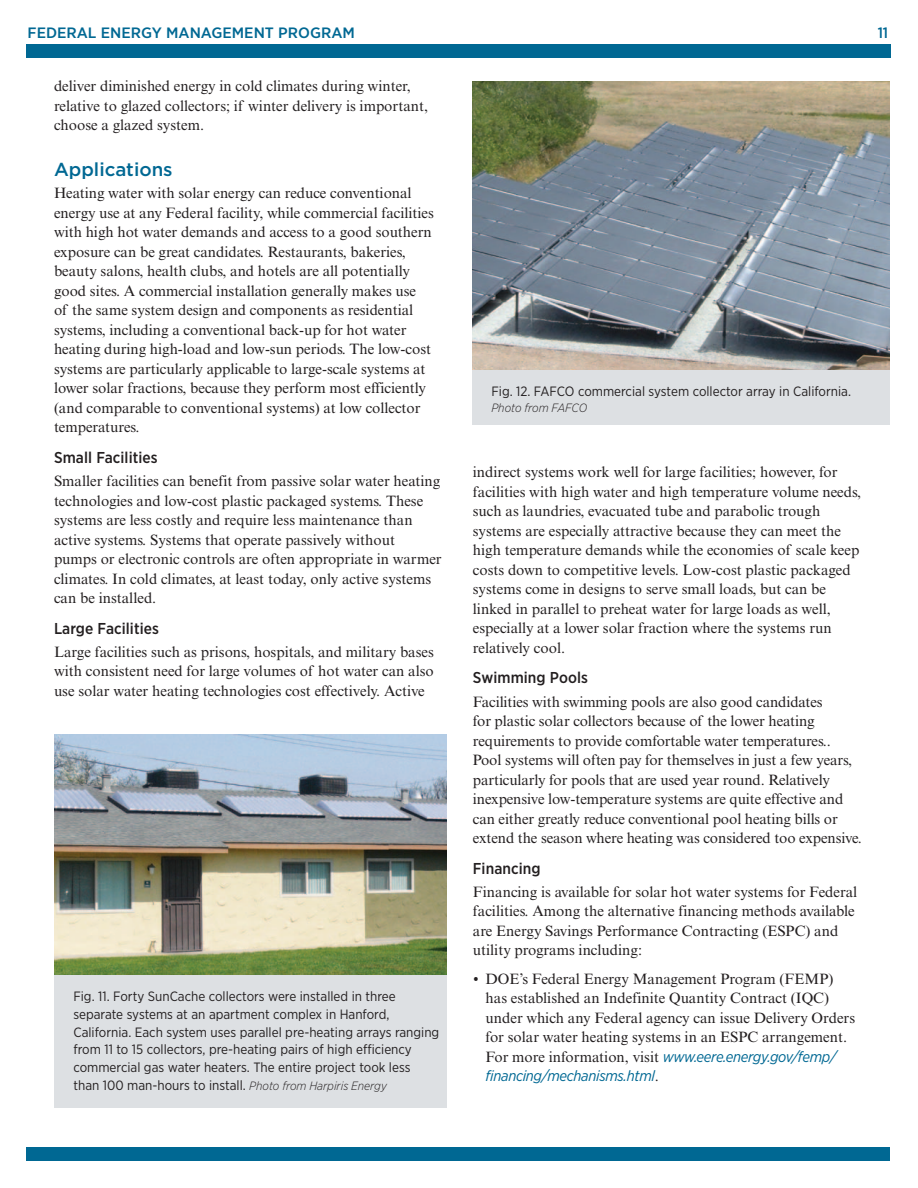
<style>
.page{position:relative;width:918px;height:1188px;background:#fff}
.page>*{position:absolute;margin:0;border:0;box-sizing:border-box;transform-origin:0 0}
.subhead_1{font:500 18.75px "Gotham";color:#006893}
.subhead_2{font:500 15.75px "Gotham Narrow";letter-spacing:.005em;color:#231f20}
.body_text{font:15px/19.5px "Times New Roman MT Std";color:#231f20}
.t1{font:500 15px "Gotham Narrow";color:#006893;scale:1.1 1}
.t2{font:500 15px "Gotham Narrow";color:#006893}
.t3{font:13.5px/17.7px "Gotham Narrow";color:#231f20}
.t4{font:italic 300 12px "Gotham Narrow";color:#231f20}
.s1{font-weight:300;font-style:italic;font-size:12px}
.s2{font-family:"Gotham Narrow";font-weight:500;font-size:14.25px}
.s3{font-family:"Gotham Narrow";font-style:italic;color:#006893}
</style>
<div class="page">
<img style="left:54px;top:735px;width:392px;height:240px">
<img style="left:472px;top:81px;width:418px;height:289px">
<div style="left:472px;top:370px;width:418px;height:54px;background:#dde0e3"></div>
<div style="left:54px;top:975px;width:392px;height:133px;background:#dde0e3"></div>
<div style="left:26px;top:44px;width:865px;height:14px;background:#006893"></div>
<div style="left:26px;top:1147px;width:864px;height:13px;background:#006893"></div>
<p class="t1" style="left:28px;top:23px;width:299px">FEDERAL ENERGY MANAGEMENT PROGRAM</p>
<p class="t2" style="left:878px;top:24px;width:12px">11</p>
<p class="body_text" style="left:54px;top:76px;width:376px">deliver diminished energy in cold climates during winter, relative to glazed collectors; if winter delivery is important, choose a glazed system.</p>
<p class="subhead_1" style="left:54px;top:157px;width:120px">Applications</p>
<p class="body_text" style="left:54px;top:184px;width:381px">Heating water with solar energy can reduce conventional energy use at any Federal facility, while commercial facilities with high hot water demands and access to a good southern exposure can be great candidates. Restaurants, bakeries, beauty salons, health clubs, and hotels are all potentially good sites. A commercial installation generally makes use<br>of the same system design and components as residential systems, including a conventional back-up for hot water heating during high-load and low-sun periods. The low-cost systems are particularly applicable to large-scale systems at lower solar fractions, because they perform most efficiently (and comparable to conventional systems) at low collector temperatures.</p>
<p class="subhead_2" style="left:54px;top:447px;width:105px">Small Facilities</p>
<p class="body_text" style="left:54px;top:471px;width:389px">Smaller facilities can benefit from passive solar water heating technologies and low-cost plastic packaged systems. These systems are less costly and require less maintenance than active systems. Systems that operate passively without pumps or electronic controls are often appropriate in warmer climates. In cold climates, at least today, only active systems can be installed.</p>
<p class="subhead_2" style="left:54px;top:618px;width:106px">Large Facilities</p>
<p class="body_text" style="left:54px;top:642px;width:381px;text-align:justify">Large facilities such as prisons, hospitals, and military bases with consistent need for large volumes of hot water can also use solar water heating technologies cost effectively. Active</p>
<p class="t3" style="left:73px;top:988px;width:367px">Fig. 11. Forty SunCache collectors were installed in three separate systems at an apartment complex in Hanford, California. Each system uses parallel pre-heating arrays ranging from 11 to 15 collectors, pre-heating pairs of high efficiency commercial gas water heaters. The entire project took less than 100 man-hours to install. <span class="s1">Photo from Harpiris Energy</span></p>
<p class="t3" style="left:491px;top:382px;width:361px">Fig. 12. FAFCO commercial system collector array in California.</p>
<p class="t4" style="left:491px;top:401px;width:97px">Photo from FAFCO</p>
<p class="body_text" style="left:473px;top:463px;width:390px">indirect systems work well for large facilities; however, for facilities with high water and high temperature volume needs, such as laundries, evacuated tube and parabolic trough systems are especially attractive because they can meet the high temperature demands while the economies of scale keep costs down to competitive levels. Low-cost plastic packaged systems come in designs to serve small loads, but can be linked in parallel to preheat water for large loads as well, especially at a lower solar fraction where the systems run relatively cool.</p>
<p class="subhead_2" style="left:473px;top:668px;width:117px">Swimming Pools</p>
<p class="body_text" style="left:473px;top:692px;width:391px">Facilities with swimming pools are also good candidates<br>for plastic solar collectors because of the lower heating requirements to provide comfortable water temperatures..<br>Pool systems will often pay for themselves in just a few years, particularly for pools that are used year round. Relatively inexpensive low-temperature systems are quite effective and can either greatly reduce conventional pool heating bills or extend the season where heating was considered too expensive.</p>
<p class="subhead_2" style="left:473px;top:858px;width:69px">Financing</p>
<p class="body_text" style="left:473px;top:882px;width:386px">Financing is available for solar hot water systems for Federal facilities. Among the alternative financing methods available are Energy Savings Performance Contracting (ESPC) and utility programs including:</p>
<p class="body_text" style="left:486px;top:969px;width:371px;text-indent:-13px"><span class="s2">•</span> DOE’s Federal Energy Management Program (FEMP) has established an Indefinite Quantity Contract (IQC) under which any Federal agency can issue Delivery Orders for solar water heating systems in an ESPC arrangement.<br>For more information, visit <span class="s3">www.eere.energy.gov/femp/ financing/mechanisms.html</span>.</p>
</div>
